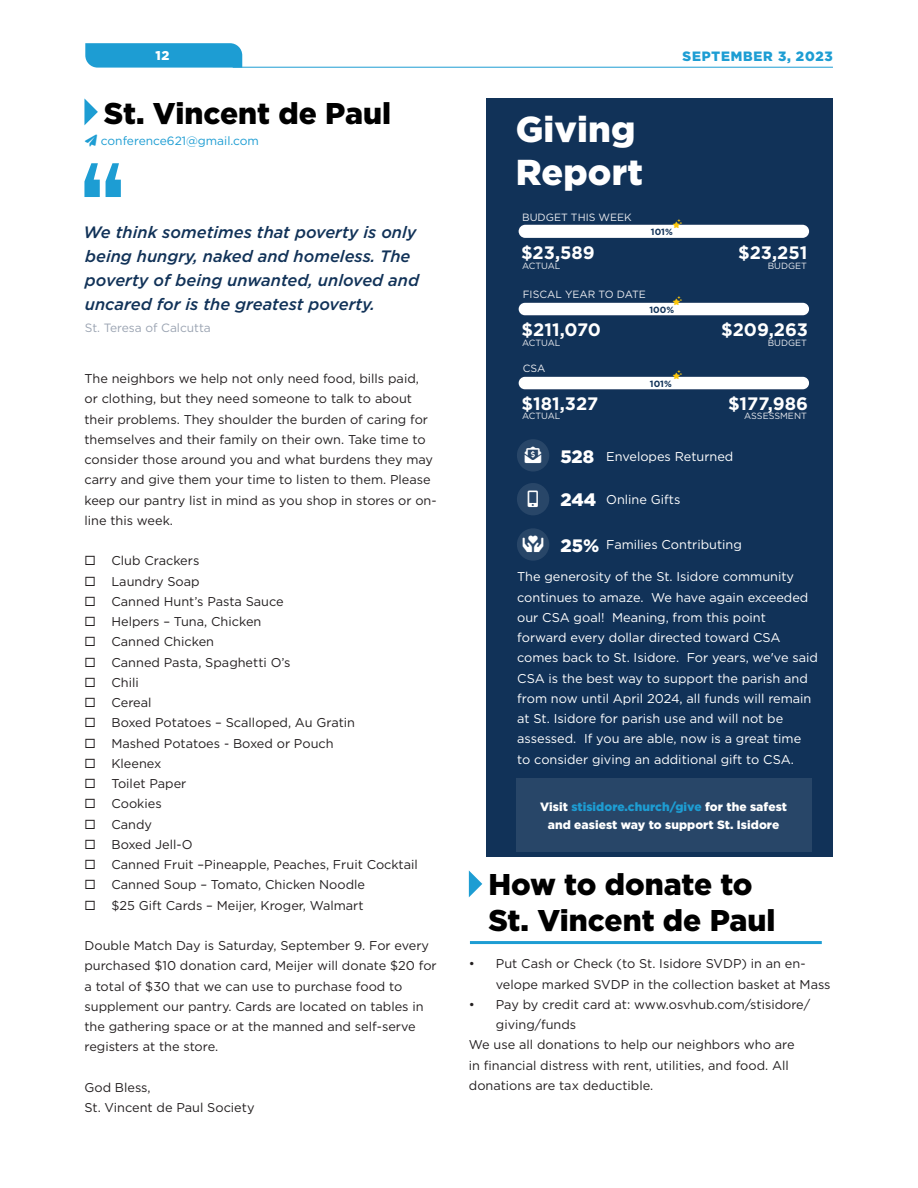
<style>
.page{position:relative;width:918px;height:1188px;background:#fff}
.page>*{position:absolute;margin:0;border:0;box-sizing:border-box;transform-origin:0 0}
.t1{font:900 36px "Gotham";letter-spacing:.005em;color:#fff}
.t2{font:900 30px "Gotham";color:#000}
.t3{font:700 18px "Gotham";color:#fff}
.t4{font:900 18px "Gotham";color:#fff}
.t5{font:italic 500 16.5px/24px "Gotham";color:#113258}
.t6{font:900 13.5px "Gotham";color:#1d9dd3}
.t7{font:12.75px/20.2px "Gotham";color:#231f20}
.t8{font:12.75px/20.2px "Gotham";color:#fff}
.t9{font:900 12.75px "Gotham";color:#fff}
.t10{font:900 12px/18px "Gotham";letter-spacing:.005em;color:#fff;text-align:center}
.t11{font:12px "Gotham";color:#1d9dd3}
.t12{font:12px "Gotham";color:#9ba4b2}
.t13{font:10.5px "Gotham";color:#ebecf0}
.t14{font:9px "Gotham";color:#ebecf0}
.t15{font:700 9px "Gotham";color:#113258}
.s1{color:#1d9dd3}
</style>
<div class="page">
<hr style="left:233px;top:67px;width:600px;height:1px;background:#1d9dd3">
<svg style="left:85px;top:43px;width:157px;height:25px"></svg>
<svg style="left:84px;top:98px;width:14px;height:27px"></svg>
<svg style="left:84px;top:163px;width:37px;height:34px"></svg>
<div style="left:486px;top:98px;width:346px;height:758px;background:#113258"></div>
<div style="left:519px;top:225px;width:290px;height:13px;background:#fff;border-radius:7px"></div>
<div style="left:519px;top:303px;width:290px;height:12px;background:#fff;border-radius:6px"></div>
<div style="left:519px;top:377px;width:290px;height:12px;background:#fff;border-radius:6px"></div>
<div style="left:517px;top:439px;width:32px;height:33px;background:#284668;border-radius:50%"></div>
<div style="left:517px;top:483px;width:32px;height:32px;background:#284668;border-radius:50%"></div>
<div style="left:517px;top:528px;width:32px;height:33px;background:#284668;border-radius:50%"></div>
<div style="left:516px;top:778px;width:295px;height:74px;background:#284668"></div>
<svg style="left:469px;top:870px;width:13px;height:27px"></svg>
<hr style="left:470px;top:941px;width:352px;height:3px;background:#1d9dd3">
<p class="t9" style="left:156px;top:46px;width:15px">12</p>
<p class="t6" style="left:683px;top:47px;width:152px">SEPTEMBER 3, 2023</p>
<p class="t2" style="left:104px;top:93px;width:289px">St. Vincent de Paul</p>
<p class="t11" style="left:85px;top:133px;width:175px">➢ conference621@gmail.com</p>
<p class="t5" style="left:84px;top:220px;width:337px">We think sometimes that poverty is only being hungry, naked and homeless. The poverty of being unwanted, unloved and uncared for is the greatest poverty.</p>
<p class="t12" style="left:85px;top:320px;width:128px">St. Teresa of Calcutta</p>
<p class="t7" style="left:84px;top:368px;width:354px">The neighbors we help not only need food, bills paid,<br>or clothing, but they need someone to talk to about their problems. They shoulder the burden of caring for themselves and their family on their own. Take time to consider those around you and what burdens they may carry and give them your time to listen to them. Please keep our pantry list in mind as you shop in stores or on&shy;line this week.</p>
<p class="t7" style="left:111px;top:550px;width:89px">Club Crackers</p>
<p class="t7" style="left:111px;top:571px;width:90px">Laundry Soap</p>
<p class="t7" style="left:111px;top:591px;width:174px">Canned Hunt’s Pasta Sauce</p>
<p class="t7" style="left:111px;top:611px;width:151px">Helpers – Tuna, Chicken</p>
<p class="t7" style="left:111px;top:631px;width:104px">Canned Chicken</p>
<p class="t7" style="left:111px;top:652px;width:181px">Canned Pasta, Spaghetti O’s</p>
<p class="t7" style="left:111px;top:672px;width:29px">Chili</p>
<p class="t7" style="left:111px;top:692px;width:42px">Cereal</p>
<p class="t7" style="left:111px;top:712px;width:245px">Boxed Potatoes – Scalloped, Au Gratin</p>
<p class="t7" style="left:111px;top:733px;width:224px">Mashed Potatoes - Boxed or Pouch</p>
<p class="t7" style="left:111px;top:753px;width:51px">Kleenex</p>
<p class="t7" style="left:111px;top:773px;width:77px">Toilet Paper</p>
<p class="t7" style="left:111px;top:793px;width:52px">Cookies</p>
<p class="t7" style="left:111px;top:814px;width:42px">Candy</p>
<p class="t7" style="left:111px;top:834px;width:83px">Boxed Jell-O</p>
<p class="t7" style="left:111px;top:854px;width:308px">Canned Fruit –Pineapple, Peaches, Fruit Cocktail</p>
<p class="t7" style="left:111px;top:874px;width:255px">Canned Soup – Tomato, Chicken Noodle</p>
<p class="t7" style="left:111px;top:895px;width:254px">$25 Gift Cards – Meijer, Kroger, Walmart</p>
<p class="t7" style="left:84px;top:935px;width:354px">Double Match Day is Saturday, September 9. For every purchased $10 donation card, Meijer will donate $20 for a total of $30 that we can use to purchase food to</p>
<p class="t7" style="left:84px;top:996px;width:341px">supplement our pantry. Cards are located on tables in the gathering space or at the manned and self-serve registers at the store.</p>
<p class="t7" style="left:84px;top:1077px;width:68px">God Bless,</p>
<p class="t7" style="left:84px;top:1097px;width:172px">St. Vincent de Paul Society</p>
<h3 class="t1" style="left:516px;top:104px;width:121px">Giving</h3>
<h3 class="t1" style="left:516px;top:147px;width:129px">Report</h3>
<p class="t13" style="left:522px;top:210px;width:111px">BUDGET THIS WEEK</p>
<p class="t3" style="left:521px;top:240px;width:75px">$23,589</p>
<p class="t14" style="left:522px;top:260px;width:40px">ACTUAL</p>
<p class="t15" style="left:651px;top:226px;width:23px">101%</p>
<p class="t13" style="left:523px;top:287px;width:125px">FISCAL YEAR TO DATE</p>
<p class="t3" style="left:522px;top:318px;width:81px">$211,070</p>
<p class="t14" style="left:522px;top:337px;width:40px">ACTUAL</p>
<p class="t13" style="left:523px;top:361px;width:24px">CSA</p>
<p class="t3" style="left:522px;top:391px;width:78px">$181,327</p>
<p class="t14" style="left:522px;top:410px;width:40px">ACTUAL</p>
<p class="t15" style="left:649px;top:304px;width:26px">100%</p>
<p class="t15" style="left:650px;top:378px;width:23px">101%</p>
<p class="t3" style="left:738px;top:240px;width:71px">$23,251</p>
<p class="t14" style="left:768px;top:260px;width:41px">BUDGET</p>
<p class="t3" style="left:721px;top:318px;width:88px">$209,263</p>
<p class="t14" style="left:768px;top:337px;width:41px">BUDGET</p>
<p class="t3" style="left:728px;top:391px;width:82px">$177,986</p>
<p class="t14" style="left:744px;top:410px;width:64px">ASSESSMENT</p>
<p class="t4" style="left:560px;top:444px;width:35px">528</p>
<p class="t8" style="left:606px;top:446px;width:129px">Envelopes Returned</p>
<p class="t4" style="left:561px;top:488px;width:37px">244</p>
<p class="t8" style="left:606px;top:489px;width:76px">Online Gifts</p>
<p class="t4" style="left:561px;top:533px;width:40px">25%</p>
<p class="t8" style="left:606px;top:534px;width:137px">Families Contributing</p>
<p class="t8" style="left:517px;top:567px;width:302px">The generosity of the St. Isidore community continues to amaze. We have again exceeded our CSA goal! Meaning, from this point forward every dollar directed toward CSA comes back to St. Isidore. For years, we've said CSA is the best way to support the parish and from now until April 2024, all funds will remain at St. Isidore for parish use and will not be assessed. If you are able, now is a great time<br>to consider giving an additional gift to CSA.</p>
<h3 class="t10" style="left:540px;top:797px;width:248px">Visit <span class="s1">stisidore.church/give</span> for the safest and easiest way to support St. Isidore</h3>
<p class="t2" style="left:488px;top:864px;width:266px">How to donate to</p>
<p class="t2" style="left:488px;top:900px;width:289px">St. Vincent de Paul</p>
<p class="t7" style="left:496px;top:954px;width:336px;text-indent:-27px">• Put Cash or Check (to St. Isidore SVDP) in an en&shy;velope marked SVDP in the collection basket at Mass</p>
<p class="t7" style="left:496px;top:994px;width:316px;text-indent:-27px">• Pay by credit card at: www.osvhub.com/stisidore/ giving/funds</p>
<p class="t7" style="left:469px;top:1035px;width:327px">We use all donations to help our neighbors who are in financial distress with rent, utilities, and food. All donations are tax deductible.</p>
</div>
